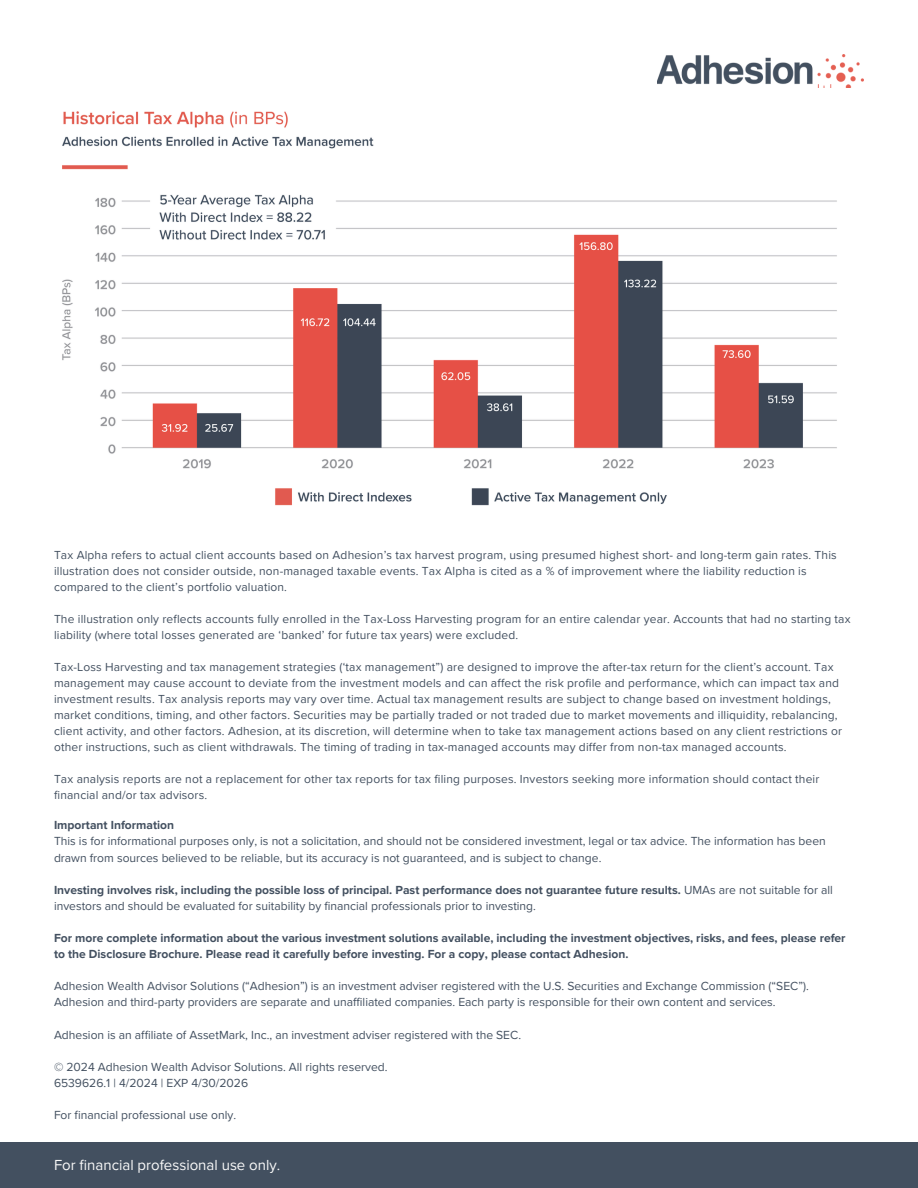
<style>
.page{position:relative;width:918px;height:1188px;background:#fff}
.page>*{position:absolute;margin:0;border:0;box-sizing:border-box;transform-origin:0 0}
.t1{font:15px "Proxima Nova";color:#f8f8f8}
.t2{font:12px/16px "Proxima Nova";letter-spacing:.01em;color:#435060}
.t3{font:700 12px/16px "Proxima Nova";color:#435060}
.s1{font-weight:700}
</style>
<div class="page">
<img style="left:657px;top:54px;width:207px;height:34px">
<div style="left:0;top:1142px;width:918px;height:46px;background:#435060"></div>
<img style="left:62px;top:111px;width:775px;height:395px">
<p class="t2" style="left:54px;top:547px;width:784px">Tax Alpha refers to actual client accounts based on Adhesion’s tax harvest program, using presumed highest short- and long-term gain rates. This illustration does not consider outside, non-managed taxable events. Tax Alpha is cited as a % of improvement where the liability reduction is compared to the client’s portfolio valuation.</p>
<p class="t2" style="left:54px;top:611px;width:798px">The illustration only reflects accounts fully enrolled in the Tax-Loss Harvesting program for an entire calendar year. Accounts that had no starting tax liability (where total losses generated are ‘banked’ for future tax years) were excluded.</p>
<p class="t2" style="left:54px;top:659px;width:790px">Tax-Loss Harvesting and tax management strategies (‘tax management”) are designed to improve the after-tax return for the client’s account. Tax management may cause account to deviate from the investment models and can affect the risk profile and performance, which can impact tax and investment results. Tax analysis reports may vary over time. Actual tax management results are subject to change based on investment holdings, market conditions, timing, and other factors. Securities may be partially traded or not traded due to market movements and illiquidity, rebalancing, client activity, and other factors. Adhesion, at its discretion, will determine when to take tax management actions based on any client restrictions or other instructions, such as client withdrawals. The timing of trading in tax-managed accounts may differ from non-tax managed accounts.</p>
<p class="t2" style="left:54px;top:771px;width:767px">Tax analysis reports are not a replacement for other tax reports for tax filing purposes. Investors seeking more information should contact their financial and/or tax advisors.</p>
<p class="t3" style="left:54px;top:818px;width:122px">Important Information</p>
<p class="t2" style="left:54px;top:834px;width:773px">This is for informational purposes only, is not a solicitation, and should not be considered investment, legal or tax advice. The information has been drawn from sources believed to be reliable, but its accuracy is not guaranteed, and is subject to change.</p>
<p class="t2" style="left:54px;top:882px;width:781px"><span class="s1">Investing involves risk, including the possible loss of principal. Past performance does not guarantee future results.</span> UMAs are not suitable for all investors and should be evaluated for suitability by financial professionals prior to investing.</p>
<h2 class="t3" style="left:54px;top:930px;width:793px">For more complete information about the various investment solutions available, including the investment objectives, risks, and fees, please refer to the Disclosure Brochure. Please read it carefully before investing. For a copy, please contact Adhesion.</h2>
<p class="t2" style="left:54px;top:979px;width:756px">Adhesion Wealth Advisor Solutions (“Adhesion”) is an investment adviser registered with the U.S. Securities and Exchange Commission (“SEC”).<br>Adhesion and third-party providers are separate and unaffiliated companies. Each party is responsible for their own content and services.</p>
<p class="t2" style="left:54px;top:1027px;width:469px">Adhesion is an affiliate of AssetMark, Inc., an investment adviser registered with the SEC.</p>
<p class="t2" style="left:54px;top:1059px;width:335px">© 2024 Adhesion Wealth Advisor Solutions. All rights reserved.</p>
<p class="t2" style="left:54px;top:1075px;width:196px">6539626.1 | 4/2024 | EXP 4/30/2026</p>
<p class="t2" style="left:54px;top:1107px;width:184px">For financial professional use only.</p>
<p class="t1" style="left:54px;top:1156px;width:228px">For financial professional use only.</p>
</div>
